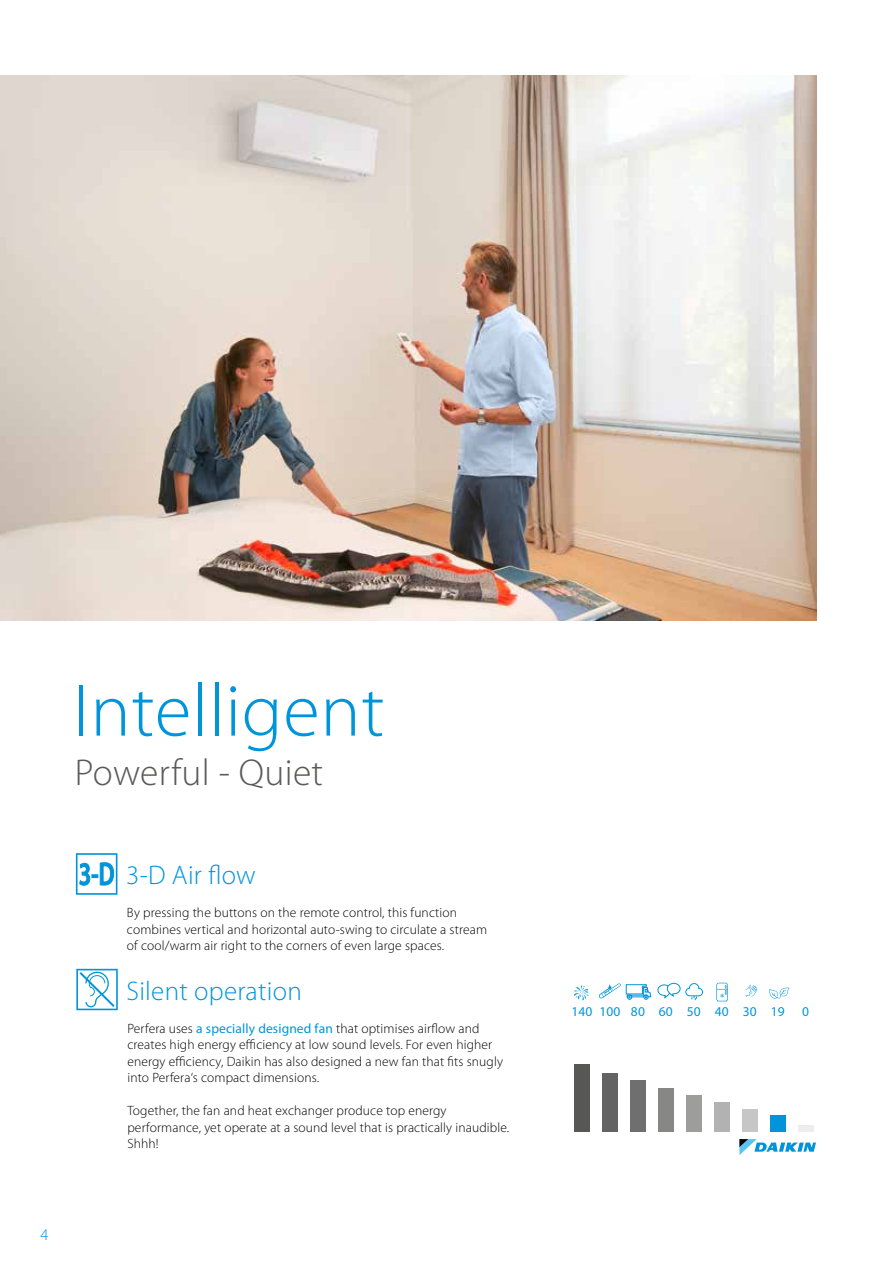
<style>
.page{position:relative;width:893px;height:1263px;background:#fff}
.page>*{position:absolute;margin:0;border:0;box-sizing:border-box;transform-origin:0 0}
.t1{font:300 75px "Myriad Pro";letter-spacing:.01em;color:#0095db}
.t2{font:300 37.5px "Myriad Pro";letter-spacing:.01em;color:#5a5a59}
.t3{font:300 27px "Myriad Pro";letter-spacing:.01em;color:#0095db}
.t4{font:300 16.5px "Myriad Pro";color:#0095db}
.t5{font:300 13.5px/16.5px "Myriad Pro";letter-spacing:.01em;color:#000}
.t6{font:13.5px "Myriad Pro";letter-spacing:.01em;color:#0095db}
.s1{font-weight:400;color:#0095db}
</style>
<div class="page">
<img style="left:0;top:76px;width:816px;height:544px">
<svg style="left:76px;top:853px;width:41px;height:42px"></svg>
<svg style="left:76px;top:969px;width:42px;height:41px"></svg>
<svg style="left:739px;top:1139px;width:77px;height:16px"></svg>
<svg style="left:574px;top:985px;width:15px;height:15px"></svg>
<svg style="left:599px;top:982px;width:104px;height:19px"></svg>
<svg style="left:716px;top:983px;width:12px;height:18px"></svg>
<svg style="left:745px;top:984px;width:12px;height:13px"></svg>
<svg style="left:769px;top:988px;width:20px;height:10px"></svg>
<div style="left:798px;top:1125px;width:15px;height:6px;background:#ededed"></div>
<div style="left:770px;top:1115px;width:15px;height:16px;background:#0095db"></div>
<div style="left:742px;top:1109px;width:15px;height:22px;background:#c6c6c6"></div>
<div style="left:714px;top:1102px;width:15px;height:29px;background:#b2b2b2"></div>
<div style="left:686px;top:1095px;width:15px;height:36px;background:#9d9d9c"></div>
<div style="left:658px;top:1088px;width:15px;height:43px;background:#878786"></div>
<div style="left:630px;top:1080px;width:15px;height:51px;background:#706f6f"></div>
<div style="left:602px;top:1073px;width:15px;height:58px;background:#646363"></div>
<div style="left:574px;top:1064px;width:16px;height:67px;background:#575756"></div>
<h1 class="t1" style="left:73px;top:679px;width:313px">Intelligent</h1>
<h2 class="t2" style="left:75px;top:757px;width:250px">Powerful - Quiet</h2>
<h3 class="t3" style="left:126px;top:864px;width:131px">3-D Air flow</h3>
<p class="t5" style="left:127px;top:905px;width:362px">By pressing the buttons on the remote control, this function combines vertical and horizontal auto-swing to circulate a stream of cool/warm air right to the corners of even large spaces.</p>
<h3 class="t3" style="left:127px;top:979px;width:177px">Silent operation</h3>
<p class="t5" style="left:127px;top:1021px;width:377px">Perfera uses <span class="s1">a specially designed fan</span> that optimises airflow and creates high energy efficiency at low sound levels. For even higher energy efficiency, Daikin has also designed a new fan that fits snugly into Perfera‘s compact dimensions.</p>
<p class="t5" style="left:127px;top:1103px;width:383px">Together, the fan and heat exchanger produce top energy performance, yet operate at a sound level that is practically inaudible.<br>Shhh!</p>
<p class="t4" style="left:40px;top:1228px;width:10px">4</p>
<p class="t6" style="left:571px;top:1005px;width:215px">140 100 80 60 50 40 30 19</p>
<p class="t6" style="left:802px;top:1005px;width:8px">0</p>
</div>
